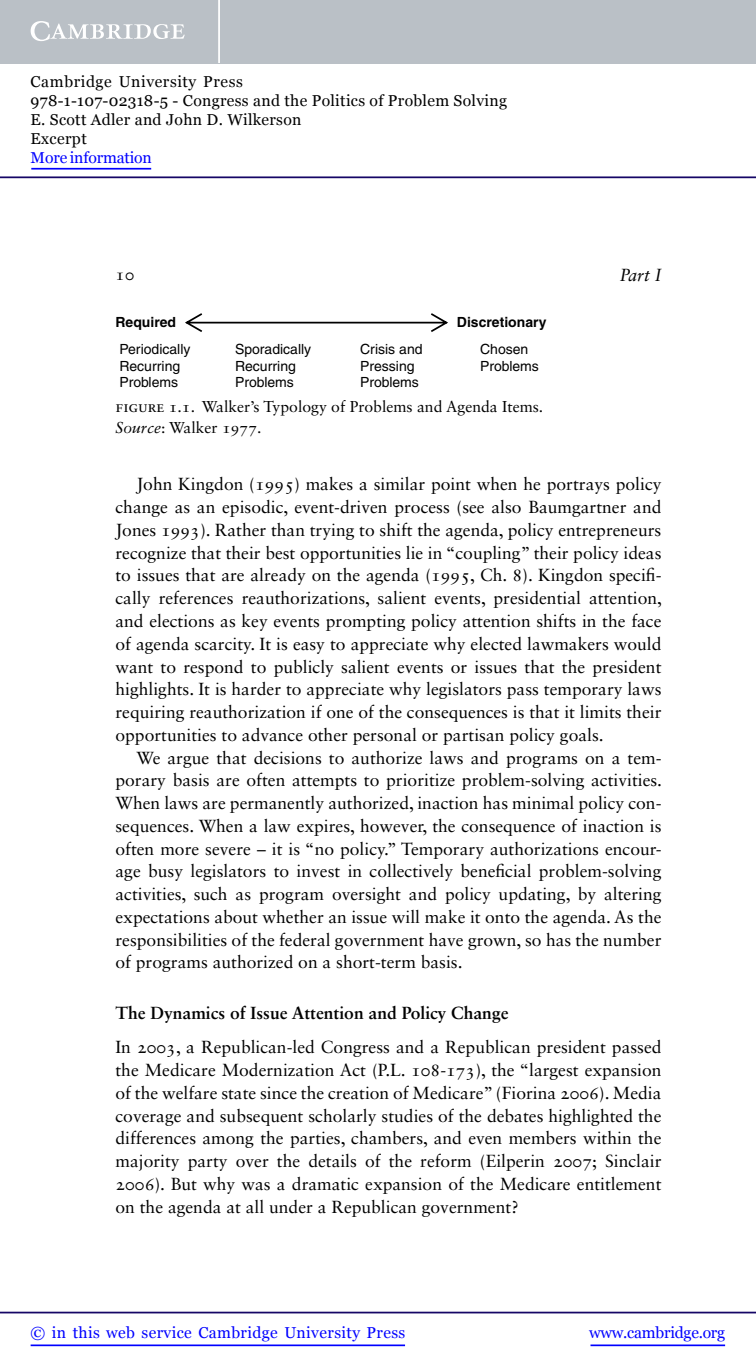
<style>
.page{position:relative;width:756px;height:1371px;background:#fff}
.page>*{position:absolute;margin:0;border:0;box-sizing:border-box;transform-origin:0 0}
.t1{font:17.5px/22.8px "Sabon LT Std";color:#000}
.t2{font:italic 17.5px "Sabon LT Std";color:#000}
.t3{font:16.62px "Sabon LT Std";color:#000}
.t4{font:15.75px/18.9px "Georgia";letter-spacing:.02em;color:#000}
.t5{font:15.75px/21px "Sabon LT Std";color:#000}
.t6{font:15.75px "Georgia";letter-spacing:.025em;color:#00f}
.t7{font:15.75px "Georgia";letter-spacing:-.015em;color:#00f}
.t8{font:15.75px "Georgia";letter-spacing:-.01em;color:#00f}
.t9{font:14px/16.8px "Helvetica";color:#000}
.t10{font:700 14px "Helvetica";color:#000}
.s1{font-style:italic}
.s2{font-weight:700}
</style>
<div class="page">
<svg style="left:185px;top:313px;width:263px;height:19px"></svg>
<hr style="left:591px;top:1344px;width:134px;height:1px;background:#00f">
<hr style="left:0;top:1311px;width:756px;height:2px;background:#150666">
<hr style="left:31px;top:1344px;width:374px;height:1px;background:#00f">
<div style="left:0;top:0;width:756px;height:63px;background:#bac0c6"></div>
<svg style="left:31px;top:21px;width:154px;height:20px"></svg>
<hr style="left:218px;top:0;width:2px;height:63px;background:#fff">
<hr style="left:0;top:176px;width:756px;height:2px;background:#150666">
<hr style="left:31px;top:168px;width:120px;height:1px;background:#00f">
<p class="t4" style="left:31px;top:72px;width:478px">Cambridge University Press<br>978-1-107-02318-5 - Congress and the Politics of Problem Solving E. Scott Adler and John D. Wilkerson<br>Excerpt</p>
<p class="t8" style="left:31px;top:148px;width:123px">More information</p>
<p class="t3" style="left:116px;top:265px;width:20px">10</p>
<p class="t2" style="left:620px;top:265px;width:43px">Part I</p>
<p class="t10" style="left:115px;top:313px;width:62px">Required</p>
<p class="t10" style="left:457px;top:313px;width:91px">Discretionary</p>
<p class="t9" style="left:119px;top:340px;width:73px">Periodically<br>Recurring<br>Problems</p>
<p class="t9" style="left:235px;top:340px;width:78px">Sporadically<br>Recurring<br>Problems</p>
<p class="t9" style="left:360px;top:340px;width:64px">Crisis and<br>Pressing<br>Problems</p>
<p class="t9" style="left:480px;top:340px;width:60px">Chosen<br>Problems</p>
<p class="t5" style="left:116px;top:395px;width:429px">FIGURE 1.1. Walker’s Typology of Problems and Agenda Items.<br><span class="s1">Source</span>: Walker 1977.</p>
<p class="t1" style="left:136px;top:472px;width:527px">John Kingdon (1995) makes a similar point when he portrays policy</p>
<p class="t1" style="left:116px;top:495px;width:547px">change as an episodic, event-driven process (see also Baumgartner and</p>
<p class="t1" style="left:116px;top:518px;width:547px">Jones 1993). Rather than trying to shift the agenda, policy entrepreneurs</p>
<p class="t1" style="left:116px;top:541px;width:547px">recognize that their best opportunities lie in “coupling” their policy ideas</p>
<p class="t1" style="left:116px;top:563px;width:546px">to issues that are already on the agenda (1995, Ch. 8). Kingdon specifi-</p>
<p class="t1" style="left:116px;top:586px;width:548px">cally references reauthorizations, salient events, presidential attention,</p>
<p class="t1" style="left:116px;top:609px;width:547px">and elections as key events prompting policy attention shifts in the face</p>
<p class="t1" style="left:116px;top:632px;width:548px">of agenda scarcity. It is easy to appreciate why elected lawmakers would</p>
<p class="t1" style="left:116px;top:654px;width:548px">want to respond to publicly salient events or issues that the president</p>
<p class="t1" style="left:116px;top:677px;width:547px">highlights. It is harder to appreciate why legislators pass temporary laws</p>
<p class="t1" style="left:116px;top:700px;width:547px">requiring reauthorization if one of the consequences is that it limits their</p>
<p class="t1" style="left:116px;top:723px;width:490px">opportunities to advance other personal or partisan policy goals.</p>
<p class="t1" style="left:136px;top:745px;width:527px">We argue that decisions to authorize laws and programs on a tem-</p>
<p class="t1" style="left:116px;top:768px;width:548px">porary basis are often attempts to prioritize problem-solving activities.</p>
<p class="t1" style="left:116px;top:791px;width:547px">When laws are permanently authorized, inaction has minimal policy con-</p>
<p class="t1" style="left:116px;top:814px;width:548px">sequences. When a law expires, however, the consequence of inaction is</p>
<p class="t1" style="left:116px;top:837px;width:547px">often more severe – it is “no policy.” Temporary authorizations encour-</p>
<p class="t1" style="left:116px;top:859px;width:547px">age busy legislators to invest in collectively beneficial problem-solving</p>
<p class="t1" style="left:116px;top:882px;width:548px">activities, such as program oversight and policy updating, by altering</p>
<p class="t1" style="left:116px;top:905px;width:548px">expectations about whether an issue will make it onto the agenda. As the</p>
<p class="t1" style="left:116px;top:928px;width:548px">responsibilities of the federal government have grown, so has the number</p>
<p class="t1" style="left:116px;top:950px;width:349px">of programs authorized on a short-term basis.</p>
<p class="t1" style="left:116px;top:995px;width:548px;line-height:34.1px"><span class="s2">The Dynamics of Issue Attention and Policy Change<br></span>In 2003, a Republican-led Congress and a Republican president passed</p>
<p class="t1" style="left:116px;top:1058px;width:548px;text-align:justify">the Medicare Modernization Act (P.L. 108-173), the “largest expansion of the welfare state since the creation of Medicare” (Fiorina 2006). Media coverage and subsequent scholarly studies of the debates highlighted the differences among the parties, chambers, and even members within the majority party over the details of the reform (Eilperin 2007; Sinclair 2006). But why was a dramatic expansion of the Medicare entitlement on the agenda at all under a Republican government?</p>
<p class="t6" style="left:31px;top:1323px;width:376px">© in this web service Cambridge University Press</p>
<p class="t7" style="left:589px;top:1323px;width:137px">www.cambridge.org</p>
</div>
